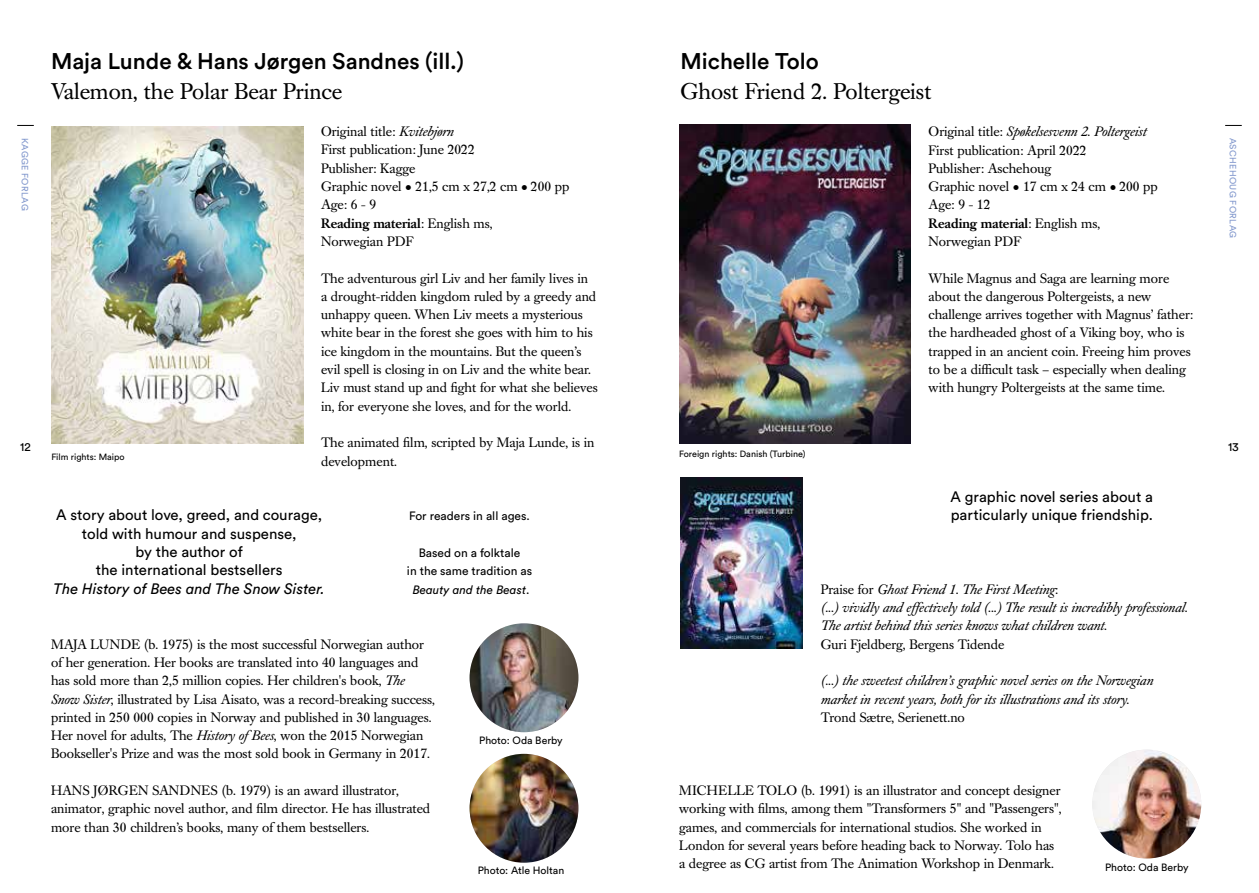
<style>
.page{position:relative;width:1259px;height:893px;background:#fff}
.page>*{position:absolute;margin:0;border:0;box-sizing:border-box;transform-origin:0 0}
.t1{font:22.5px "Caslon Book BE";color:#000}
.t2{font:500 22.5px "Circular Std";color:#000}
.t3{font:15px/18.3px "Circular Std";color:#000;text-align:center}
.t4{font:italic 15px "Circular Std";color:#000}
.t5{font:13.5px/18.3px "Caslon Book BE";color:#000}
.t6{font:italic 13.5px/18.3px "Caslon Book BE";color:#000}
.t7{font:12px/18.3px "Circular Std";color:#000;text-align:center}
.t8{font:10.5px "Circular Std";color:#000}
.t9{font:9px "Circular Std";color:#000}
.t10{font:9px "Circular Std";letter-spacing:.04em;color:#8298cd}
.s1{font-style:italic}
.s2{font-family:"Circular Std";font-size:12px}
.s3{font-weight:500}
.s4{font-style:normal}
</style>
<div class="page">
<svg style="left:17px;top:125px;width:17px;height:1px"></svg>
<svg style="left:1225px;top:125px;width:16px;height:1px"></svg>
<img style="left:469px;top:623px;width:109px;height:109px;border-radius:54px">
<img style="left:51px;top:126px;width:252px;height:317px">
<img style="left:469px;top:754px;width:109px;height:109px;border-radius:54px">
<img style="left:679px;top:124px;width:231px;height:319px">
<img style="left:680px;top:478px;width:123px;height:171px">
<img style="left:1092px;top:750px;width:109px;height:108px;border-radius:54px">
<h1 class="t2" style="left:51px;top:47px;width:414px">Maja Lunde &amp; Hans Jørgen Sandnes (ill.)</h1>
<h1 class="t1" style="left:51px;top:78px;width:293px">Valemon, the Polar Bear Prince</h1>
<h1 class="t2" style="left:680px;top:47px;width:140px">Michelle Tolo</h1>
<h1 class="t1" style="left:680px;top:78px;width:252px">Ghost Friend 2. Poltergeist</h1>
<p class="t5" style="left:321px;top:123px;width:134px">Original title: <span class="s1">Kvitebjørn</span></p>
<p class="t5" style="left:928px;top:123px;width:231px">Original title: <span class="s1">Spøkelsesvenn 2. Poltergeist<br></span>First publication: April 2022<br>Publisher: Aschehoug<br>Graphic novel <span class="s2">•</span> 17 cm x 24 cm <span class="s2">•</span> 200 pp<br>Age: 9 - 12<br><span class="s3">Reading material</span>: English ms,<br>Norwegian PDF</p>
<p class="t5" style="left:928px;top:269px;width:266px">While Magnus and Saga are learning more about the dangerous Poltergeists, a new challenge arrives together with Magnus’ father: the hardheaded ghost of a Viking boy, who is trapped in an ancient coin. Freeing him proves to be a difficult task – especially when dealing with hungry Poltergeists at the same time.</p>
<p class="t10" style="left:1238px;top:138px;width:102px;rotate:90deg">ASCHEHOUG FORLAG</p>
<p class="t10" style="left:30px;top:138px;width:74px;rotate:90deg">KAGGE FORLAG</p>
<p class="t5" style="left:321px;top:141px;width:250px">First publication: June 2022<br>Publisher: Kagge<br>Graphic novel <span class="s2">•</span> 21,5 cm x 27,2 cm <span class="s2">•</span> 200 pp<br>Age: 6 - 9<br><span class="s3">Reading material</span>: English ms,<br>Norwegian PDF</p>
<p class="t5" style="left:321px;top:269px;width:278px">The adventurous girl Liv and her family lives in<br>a drought-ridden kingdom ruled by a greedy and unhappy queen. When Liv meets a mysterious white bear in the forest she goes with him to his ice kingdom in the mountains. But the queen’s evil spell is closing in on Liv and the white bear.<br>Liv must stand up and fight for what she believes in, for everyone she loves, and for the world.</p>
<p class="t5" style="left:321px;top:434px;width:275px">The animated film, scripted by Maja Lunde, is in development.</p>
<p class="t7" style="left:20px;top:438px;width:12px">12</p>
<p class="t7" style="left:1228px;top:438px;width:12px">13</p>
<p class="t9" style="left:51px;top:451px;width:75px">Film rights: Maipo</p>
<p class="t9" style="left:679px;top:448px;width:128px">Foreign rights: Danish (Turbine)</p>
<p class="t3" style="left:56px;top:506px;width:267px">A story about love, greed, and courage, told with humour and suspense,<br>by the author of<br>the international bestsellers</p>
<p class="t4" style="left:54px;top:579px;width:273px">The History of Bees and The Snow Sister.</p>
<p class="t7" style="left:409px;top:507px;width:122px">For readers in all ages.</p>
<p class="t7" style="left:407px;top:544px;width:127px">Based on a folktale<br>in the same tradition as<br><span class="s1">Beauty and the Beast</span>.</p>
<p class="t5" style="left:51px;top:635px;width:385px">MAJA LUNDE (b. 1975) is the most successful Norwegian author of her generation. Her books are translated into 40 languages and has sold more than 2,5 million copies. Her children's book, <span class="s1">The Snow Sister</span>, illustrated by Lisa Aisato, was a record-breaking success, printed in 250 000 copies in Norway and published in 30 languages.<br>Her novel for adults, The <span class="s1">History ofBees</span>, won the 2015 Norwegian Bookseller's Prize and was the most sold book in Germany in 2017.</p>
<p class="t5" style="left:51px;top:782px;width:381px">HANS JØRGEN SANDNES (b. 1979) is an award illustrator, animator, graphic novel author, and film director. He has illustrated more than 30 children’s books, many of them bestsellers.</p>
<p class="t8" style="left:479px;top:734px;width:85px">Photo: Oda Berby</p>
<p class="t8" style="left:478px;top:864px;width:88px">Photo: Atle Holtan</p>
<p class="t3" style="left:950px;top:488px;width:204px;text-align:left">A graphic novel series about a particularly unique friendship.</p>
<p class="t6" style="left:821px;top:580px;width:368px"><span class="s4">Praise for</span> Ghost Friend 1. The First Meeting<span class="s4">:<br></span>(...) vividly and effectively told (...) The result is incredibly professional.<br>The artist behind this series knows what children want.</p>
<p class="t5" style="left:821px;top:635px;width:185px">Guri Fjeldberg, Bergens Tidende</p>
<p class="t6" style="left:821px;top:672px;width:334px">(...) the sweetest children’s graphic novel series on the Norwegian market in recent years, both for its illustrations and its story.</p>
<p class="t5" style="left:821px;top:708px;width:146px">Trond Sætre, Serienett.no</p>
<p class="t5" style="left:679px;top:782px;width:384px">MICHELLE TOLO (b. 1991) is an illustrator and concept designer working with films, among them "Transformers 5" and "Passengers", games, and commercials for international studios. She worked in London for several years before heading back to Norway. Tolo has a degree as CG artist from The Animation Workshop in Denmark.</p>
<p class="t8" style="left:1105px;top:861px;width:85px">Photo: Oda Berby</p>
</div>
